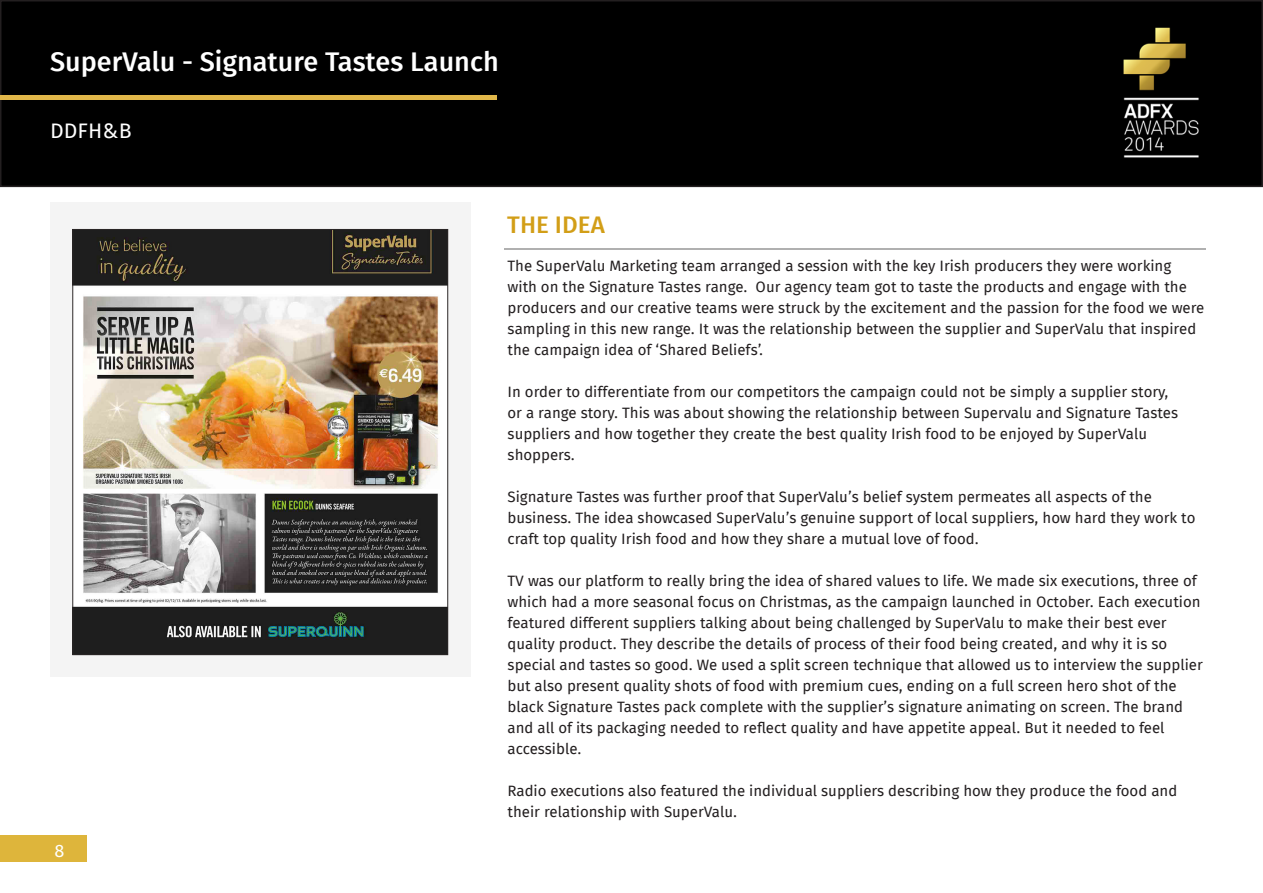
<style>
.page{position:relative;width:1263px;height:893px;background:#fff}
.page>*{position:absolute;margin:0;border:0;box-sizing:border-box;transform-origin:0 0}
.t1{font:500 27px "Fira Sans";color:#fff}
.t2{font:500 24px "Fira Sans";color:#d29e17}
.t3{font:21px "Fira Sans";color:#fff}
.t4{font:18px "Fira Sans OT";color:#fff}
.t5{font:15px/21px "Fira Sans";color:#231f20}
</style>
<div class="page">
<div style="left:3px;top:3px;width:1257px;height:181px;background:#000"></div>
<div style="left:0;top:0;width:1263px;height:187px;border:2px solid #231f20"></div>
<div style="left:0;top:836px;width:86px;height:26px;background:#deb53b"></div>
<hr style="left:0;top:95px;width:497px;height:4px;background:#e1b74a">
<hr style="left:504px;top:248px;width:701px;height:1px;background:#b0b0b0">
<svg style="left:50px;top:202px;width:420px;height:474px;fill:#f4f4f4"></svg>
<img style="left:75px;top:231px;width:371px;height:422px">
<h1 class="t1" style="left:50px;top:42px;width:450px">SuperValu - Signature Tastes Launch</h1>
<h3 class="t3" style="left:50px;top:115px;width:83px">DDFH&amp;B</h3>
<p class="t4" style="left:54px;top:838px;width:12px">8</p>
<p class="t2" style="left:507px;top:208px;width:99px">THE IDEA</p>
<p class="t5" style="left:507px;top:257px;width:698px">The SuperValu Marketing team arranged a session with the key Irish producers they were working with on the Signature Tastes range. Our agency team got to taste the products and engage with the producers and our creative teams were struck by the excitement and the passion for the food we were sampling in this new range. It was the relationship between the supplier and SuperValu that inspired the campaign idea of ‘Shared Beliefs’.</p>
<p class="t5" style="left:507px;top:383px;width:672px">In order to differentiate from our competitors the campaign could not be simply a supplier story, or a range story. This was about showing the relationship between Supervalu and Signature Tastes suppliers and how together they create the best quality Irish food to be enjoyed by SuperValu shoppers.</p>
<p class="t5" style="left:507px;top:488px;width:689px">Signature Tastes was further proof that SuperValu’s belief system permeates all aspects of the business. The idea showcased SuperValu’s genuine support of local suppliers, how hard they work to craft top quality Irish food and how they share a mutual love of food.</p>
<p class="t5" style="left:507px;top:572px;width:697px">TV was our platform to really bring the idea of shared values to life. We made six executions, three of which had a more seasonal focus on Christmas, as the campaign launched in October. Each execution featured different suppliers talking about being challenged by SuperValu to make their best ever quality product. They describe the details of process of their food being created, and why it is so special and tastes so good. We used a split screen technique that allowed us to interview the supplier but also present quality shots of food with premium cues, ending on a full screen hero shot of the black Signature Tastes pack complete with the supplier’s signature animating on screen. The brand and all of its packaging needed to reflect quality and have appetite appeal. But it needed to feel accessible.</p>
<p class="t5" style="left:507px;top:782px;width:671px">Radio executions also featured the individual suppliers describing how they produce the food and their relationship with SuperValu.</p>
</div>
